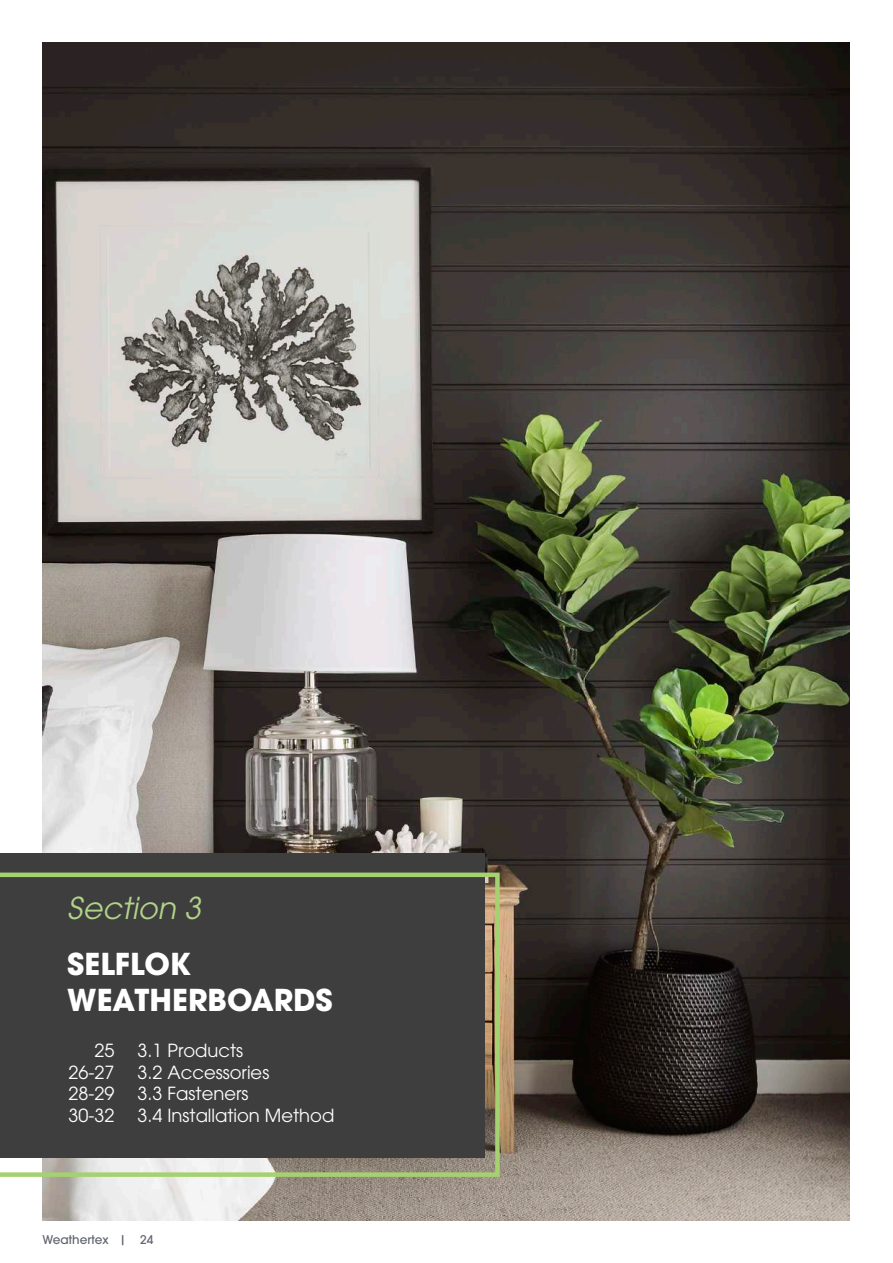
<style>
.page{position:relative;width:893px;height:1263px;background:#fff}
.page>*{position:absolute;margin:0;border:0;box-sizing:border-box;transform-origin:0 0}
.t1{font:700 30px/36px "ITC Avant Garde Pro";color:#fff}
.t2{font:italic 30px "ITC Avant Garde Pro";color:#b1d388}
.t3{font:18px/21.6px "ITC Avant Garde Pro";color:#fff}
.t4{font:500 12px "ITC Avant Garde Pro";color:#626570}
</style>
<div class="page">
<img style="left:43px;top:43px;width:807px;height:1177px">
<div style="left:0;top:853px;width:484px;height:305px;background:#3e3e3f"></div>
<svg style="left:0;top:872px;width:500px;height:305px"></svg>
<h1 class="t2" style="left:67px;top:889px;width:135px">Section 3</h1>
<h1 class="t1" style="left:67px;top:945px;width:267px">SELFLOK<br>WEATHERBOARDS</h1>
<p class="t3" style="left:68px;top:1039px;width:47px;text-align:justify;text-indent:26px">25<br>26-27<br>28-29<br>30-32</p>
<p class="t3" style="left:138px;top:1039px;width:198px">3.1 Products<br>3.2 Accessories<br>3.3 Fasteners<br>3.4 Installation Method</p>
<p class="t4" style="left:43px;top:1232px;width:113px">Weathertex | 24</p>
</div>
